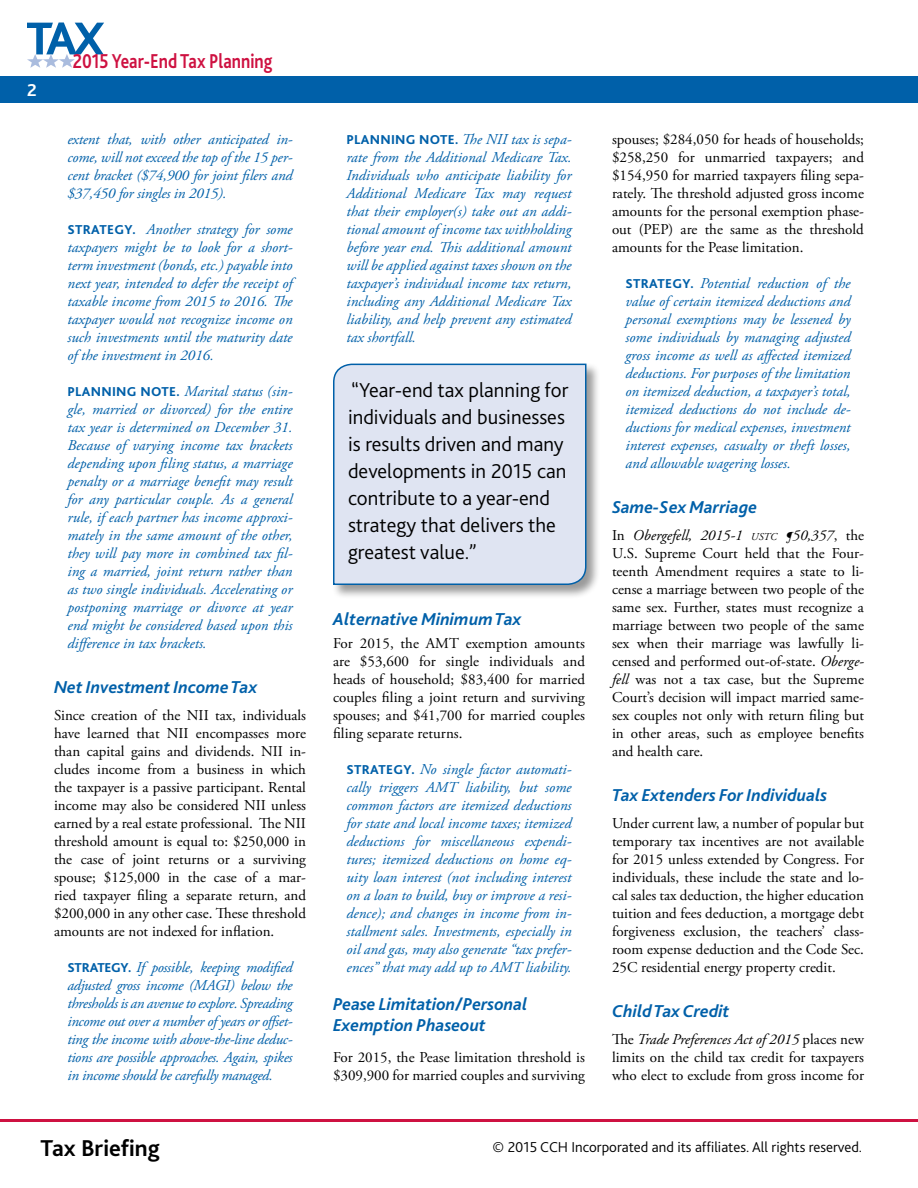
<style>
.page{position:relative;width:918px;height:1188px;background:#fff}
.page>*{position:absolute;margin:0;border:0;box-sizing:border-box;transform-origin:0 0}
.t1{font:700 24px "Bliss 2";color:#000}
.Body_Quote{font:300 21px/27px "Bliss 2";color:#000}
.t2{font:700 21px "Bliss 2";color:#ce1141;scale:.82 1}
.t3{font:italic 700 18px/21.6px "Bliss 2";color:#0060a9}
.t4{font:700 18px "Bliss 2";color:#fff}
.Body_B{font:italic 15px/18px "Adobe Garamond Pro";color:#0060a9;text-align:justify}
.Body_A{font:15px/18px "Adobe Garamond Pro";color:#000;text-align:justify}
.t5{font:300 15px "Bliss 2";color:#000}
.s1{font-family:"Bliss 2";font-weight:800;font-style:normal;font-size:13.5px}
.s2{font-style:italic}
.s3{font-style:italic;font-size:10.5px}
</style>
<div class="page">
<div style="left:0;top:76px;width:918px;height:28px;background:#0060a9"></div>
<hr style="left:0;top:1119px;width:918px;height:3px;background:#ce1141">
<svg style="left:27px;top:22px;width:77px;height:46px"></svg>
<div style="left:332px;top:363px;width:268px;height:236px;background:#000;opacity:.4"></div>
<div style="left:332px;top:363px;width:255px;height:223px;background:#dfe4f2"></div>
<p class="t4" style="left:27px;top:79px;width:11px">2</p>
<h2 class="t2" style="left:73px;top:48px;width:245px">2015 Year-End Tax Planning</h2>
<p class="Body_B" style="left:68px;top:131px;width:227px">extent that, with other anticipated in&shy;come, will not exceed the top of the 15 per&shy;cent bracket ($74,900 for joint filers and $37,450 for singles in 2015).</p>
<p class="Body_B" style="left:68px;top:221px;width:227px"><span class="s1">STRATEGY.</span> Another strategy for some taxpayers might be to look for a short&shy;term investment (bonds, etc.) payable into next year, intended to defer the receipt of taxable income from 2015 to 2016. The taxpayer would not recognize income on such investments until the maturity date of the investment in 2016.</p>
<p class="Body_B" style="left:68px;top:383px;width:227px"><span class="s1">PLANNING NOTE.</span> Marital status (sin&shy;gle, married or divorced) for the entire tax year is determined on December 31.<br>Because of varying income tax brackets depending upon filing status, a marriage penalty or a marriage benefit may result for any particular couple. As a general rule, if each partner has income approxi&shy;mately in the same amount of the other, they will pay more in combined tax fil&shy;ing a married, joint return rather than as two single individuals. Accelerating or postponing marriage or divorce at year end might be considered based upon this difference in tax brackets.</p>
<h3 class="t3" style="left:54px;top:676px;width:205px">Net Investment Income Tax</h3>
<p class="Body_A" style="left:54px;top:707px;width:254px">Since creation of the NII tax, individuals have learned that NII encompasses more than capital gains and dividends. NII in&shy;cludes income from a business in which the taxpayer is a passive participant. Rental income may also be considered NII unless earned by a real estate professional. The NII threshold amount is equal to: $250,000 in the case of joint returns or a surviving spouse; $125,000 in the case of a mar&shy;ried taxpayer filing a separate return, and $200,000 in any other case. These threshold amounts are not indexed for inflation.</p>
<p class="Body_B" style="left:68px;top:959px;width:227px"><span class="s1">STRATEGY.</span> If possible, keeping modified adjusted gross income (MAGI) below the thresholds is an avenue to explore. Spreading income out over a number of years or offset&shy;ting the income with above-the-line deduc&shy;tions are possible approaches. Again, spikes in income should be carefully managed.</p>
<h1 class="t1" style="left:40px;top:1133px;width:121px">Tax Briefing</h1>
<p class="Body_B" style="left:346px;top:131px;width:227px"><span class="s1">PLANNING NOTE.</span> The NII tax is sepa&shy;rate from the Additional Medicare Tax.<br>Individuals who anticipate liability for Additional Medicare Tax may request that their employer(s) take out an addi&shy;tional amount of income tax withholding before year end. This additional amount will be applied against taxes shown on the taxpayer’s individual income tax return, including any Additional Medicare Tax liability, and help prevent any estimated tax shortfall.</p>
<p class="Body_Quote" style="left:348px;top:376px;width:222px">“Year-end tax planning for individuals and businesses is results driven and many developments in 2015 can contribute to a year-end strategy that delivers the greatest value.”</p>
<h3 class="t3" style="left:333px;top:608px;width:190px">Alternative Minimum Tax</h3>
<p class="Body_A" style="left:333px;top:635px;width:254px">For 2015, the AMT exemption amounts are $53,600 for single individuals and heads of household; $83,400 for married couples filing a joint return and surviving spouses; and $41,700 for married couples filing separate returns.</p>
<p class="Body_B" style="left:346px;top:761px;width:227px"><span class="s1">STRATEGY.</span> No single factor automati&shy;cally triggers AMT liability, but some common factors are itemized deductions for state and local income taxes; itemized deductions for miscellaneous expendi&shy;tures; itemized deductions on home eq&shy;uity loan interest (not including interest on a loan to build, buy or improve a resi&shy;dence); and changes in income from in&shy;stallment sales. Investments, especially in oil and gas, may also generate “tax prefer&shy;ences” that may add up to AMT liability.</p>
<h3 class="t3" style="left:333px;top:993px;width:196px">Pease Limitation/Personal<br>Exemption Phaseout</h3>
<p class="Body_A" style="left:333px;top:1049px;width:254px">For 2015, the Pease limitation threshold is $309,900 for married couples and surviving</p>
<p class="Body_A" style="left:612px;top:131px;width:254px">spouses; $284,050 for heads of households; $258,250 for unmarried taxpayers; and $154,950 for married taxpayers filing sepa&shy;rately. The threshold adjusted gross income amounts for the personal exemption phase&shy;out (PEP) are the same as the threshold amounts for the Pease limitation.</p>
<p class="Body_B" style="left:626px;top:275px;width:227px"><span class="s1">STRATEGY.</span> Potential reduction of the value of certain itemized deductions and personal exemptions may be lessened by some individuals by managing adjusted gross income as well as affected itemized deductions. For purposes of the limitation on itemized deduction, a taxpayer’s total, itemized deductions do not include de&shy;ductions for medical expenses, investment interest expenses, casualty or theft losses, and allowable wagering losses.</p>
<h3 class="t3" style="left:612px;top:496px;width:147px">Same-Sex Marriage</h3>
<p class="Body_A" style="left:612px;top:527px;width:254px">In <span class="s2">Obergefell, 2015-1</span> <span class="s3">USTC</span> <span class="s2">¶50,357</span>, the U.S. Supreme Court held that the Four&shy;teenth Amendment requires a state to li&shy;cense a marriage between two people of the same sex. Further, states must recognize a marriage between two people of the same sex when their marriage was lawfully li&shy;censed and performed out-of-state. <span class="s2">Oberge&shy;fell</span> was not a tax case, but the Supreme Court’s decision will impact married same&shy;sex couples not only with return filing but in other areas, such as employee benefits and health care.</p>
<h3 class="t3" style="left:612px;top:784px;width:217px">Tax Extenders For Individuals</h3>
<p class="Body_A" style="left:612px;top:815px;width:254px">Under current law, a number of popular but temporary tax incentives are not available for 2015 unless extended by Congress. For individuals, these include the state and lo&shy;cal sales tax deduction, the higher education tuition and fees deduction, a mortgage debt forgiveness exclusion, the teachers’ class&shy;room expense deduction and the Code Sec.<br>25C residential energy property credit.</p>
<h3 class="t3" style="left:612px;top:1000px;width:119px">Child Tax Credit</h3>
<p class="Body_A" style="left:612px;top:1031px;width:254px">The <span class="s2">Trade Preferences Act of 2015</span> places new limits on the child tax credit for taxpayers who elect to exclude from gross income for</p>
<p class="t5" style="left:493px;top:1137px;width:371px">© 2015 CCH Incorporated and its affiliates. All rights reserved.</p>
</div>
